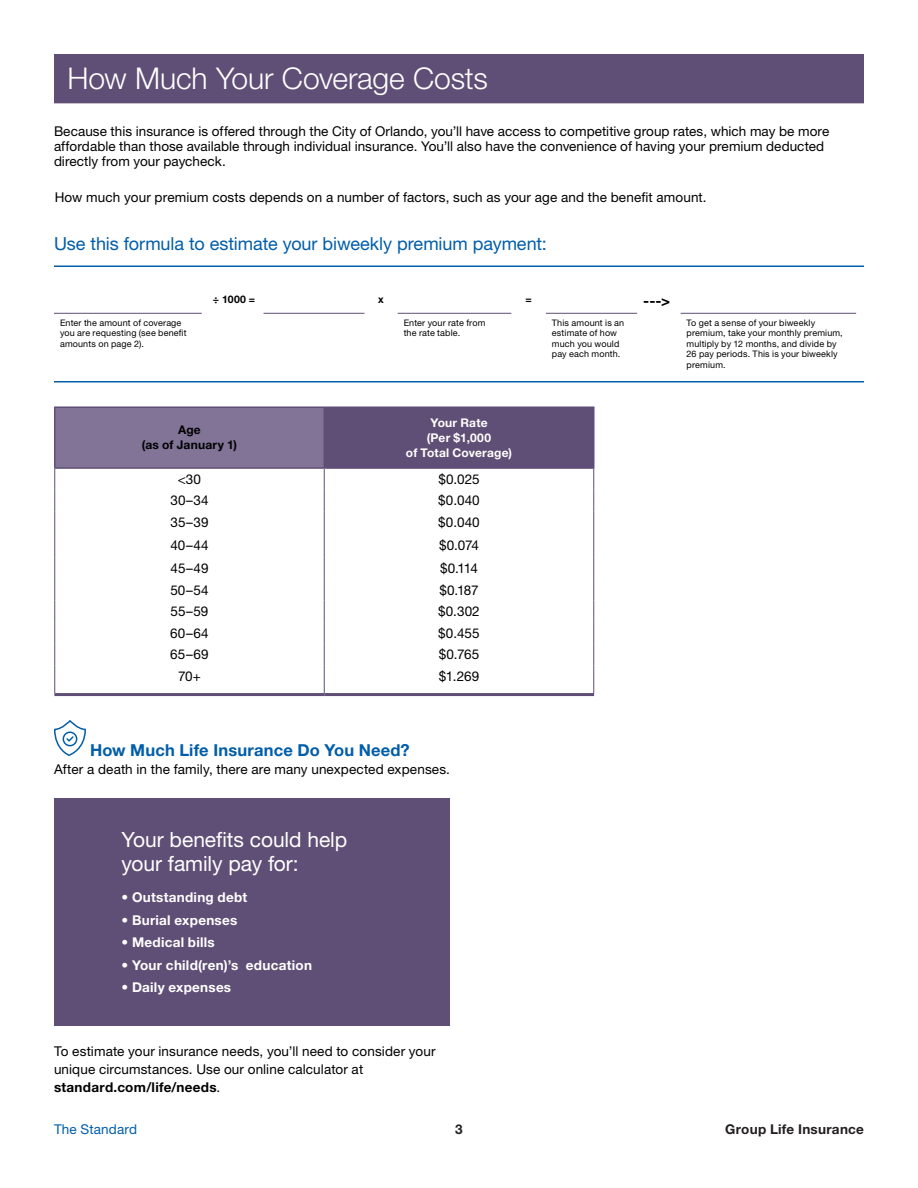
<style>
.page{position:relative;width:918px;height:1188px;background:#fff}
.page>*{position:absolute;margin:0;border:0;box-sizing:border-box;transform-origin:0 0}
.t1{font:300 30px "Helvetica Neue LT Std";letter-spacing:-.005em;color:#fff}
.t2{font:21px/24px "Helvetica Neue LT Std";letter-spacing:-.005em;color:#fff}
.t3{font:18px "Helvetica Neue LT Std";letter-spacing:-.005em;color:#005daa}
.t4{font:700 16.5px "Helvetica Neue LT Std";letter-spacing:.01em;color:#005daa}
.t5{font:700 15px "Helvetica Neue LT Std";color:#000}
.t6{font:13.5px/15px "Helvetica Neue LT Std";letter-spacing:.005em;color:#000}
.t7{font:700 13.5px "Helvetica Neue LT Std";letter-spacing:.02em;color:#fff}
.t8{font:700 13.5px "Helvetica Neue LT Std";letter-spacing:.02em;color:#231f20}
.t9{font:13.5px "Helvetica Neue LT Std";letter-spacing:.01em;color:#005daa}
.t10{font:700 12px/15px "Helvetica Neue LT Std";letter-spacing:.015em;color:#fff;text-align:center}
.t11{font:700 12px/15px "Helvetica Neue LT Std";letter-spacing:.02em;color:#000;text-align:center}
.t12{font:700 10.5px "Helvetica Neue LT Std";color:#000}
.t13{font:9px/10.5px "Helvetica Neue LT Std";letter-spacing:.015em;color:#000}
.s1{font-weight:700}
</style>
<div class="page">
<hr style="left:54px;top:313px;width:148px;height:1px;background:#5f4e75">
<hr style="left:264px;top:313px;width:100px;height:1px;background:#5f4e75">
<hr style="left:398px;top:313px;width:113px;height:1px;background:#5f4e75">
<hr style="left:546px;top:313px;width:91px;height:1px;background:#5f4e75">
<hr style="left:681px;top:313px;width:175px;height:1px;background:#5f4e75">
<hr style="left:54px;top:266px;width:810px;height:1px;background:#005daa">
<hr style="left:54px;top:381px;width:810px;height:1px;background:#005daa">
<div style="left:54px;top:54px;width:810px;height:49px;background:#5f4e75"></div>
<div style="left:55px;top:407px;width:269px;height:61px;background:#817496"></div>
<div style="left:324px;top:407px;width:270px;height:61px;background:#5f4e75"></div>
<svg style="left:54px;top:469px;width:1px;height:224px"></svg>
<hr style="left:54px;top:693px;width:270px;height:3px;background:#5f4e75">
<svg style="left:324px;top:469px;width:1px;height:224px"></svg>
<hr style="left:324px;top:693px;width:270px;height:3px;background:#5f4e75">
<svg style="left:593px;top:469px;width:1px;height:224px"></svg>
<hr style="left:324px;top:406px;width:271px;height:2px;background:#5f4e75">
<hr style="left:324px;top:467px;width:271px;height:2px;background:#5f4e75">
<hr style="left:54px;top:406px;width:270px;height:2px;background:#5f4e75">
<hr style="left:54px;top:408px;width:2px;height:59px;background:#5f4e75">
<hr style="left:54px;top:467px;width:270px;height:2px;background:#5f4e75">
<svg style="left:54px;top:720px;width:32px;height:36px"></svg>
<div style="left:54px;top:798px;width:396px;height:228px;background:#5f4e75"></div>
<h2 class="t1" style="left:68px;top:60px;width:422px">How Much Your Coverage Costs</h2>
<p class="t6" style="left:54px;top:124px;width:777px">Because this insurance is offered through the City of Orlando, you’ll have access to competitive group rates, which may be more affordable than those available through individual insurance. You’ll also have the convenience of having your premium deducted directly from your paycheck.</p>
<p class="t6" style="left:55px;top:190px;width:653px">How much your premium costs depends on a number of factors, such as your age and the benefit amount.</p>
<p class="t3" style="left:54px;top:233px;width:494px">Use this formula to estimate your biweekly premium payment:</p>
<p class="t12" style="left:213px;top:293px;width:44px">÷ 1000 =</p>
<p class="t12" style="left:378px;top:293px;width:7px">x</p>
<p class="t12" style="left:526px;top:293px;width:8px">=</p>
<p class="t5" style="left:643px;top:292px;width:29px">---&gt;</p>
<p class="t13" style="left:60px;top:317px;width:128px">Enter the amount of coverage you are requesting (see benefit amounts on page 2).</p>
<p class="t13" style="left:404px;top:317px;width:83px">Enter your rate from the rate table.</p>
<p class="t13" style="left:552px;top:317px;width:74px">This amount is an estimate of how much you would pay each month.</p>
<p class="t13" style="left:687px;top:317px;width:158px">To get a sense of your biweekly premium, take your monthly premium, multiply by 12 months, and divide by<br>26 pay periods. This is your biweekly premium.</p>
<p class="t11" style="left:142px;top:422px;width:97px">Age<br>(as of January 1)</p>
<p class="t10" style="left:406px;top:415px;width:108px">Your Rate<br>(Per $1,000<br>of Total Coverage)</p>
<p class="t6" style="left:178px;top:471px;width:25px">&lt;30</p>
<p class="t6" style="left:438px;top:471px;width:43px">$0.025</p>
<p class="t6" style="left:170px;top:493px;width:40px">30–34</p>
<p class="t6" style="left:438px;top:493px;width:43px">$0.040</p>
<p class="t6" style="left:170px;top:514px;width:40px">35–39</p>
<p class="t6" style="left:438px;top:514px;width:43px">$0.040</p>
<p class="t6" style="left:170px;top:537px;width:40px">40–44</p>
<p class="t6" style="left:439px;top:537px;width:41px">$0.074</p>
<p class="t6" style="left:170px;top:560px;width:40px">45–49</p>
<p class="t6" style="left:440px;top:560px;width:39px">$0.114</p>
<p class="t6" style="left:170px;top:582px;width:40px">50–54</p>
<p class="t6" style="left:439px;top:582px;width:41px">$0.187</p>
<p class="t6" style="left:171px;top:604px;width:39px">55–59</p>
<p class="t6" style="left:438px;top:604px;width:43px">$0.302</p>
<p class="t6" style="left:170px;top:625px;width:40px">60–64</p>
<p class="t6" style="left:438px;top:625px;width:43px">$0.455</p>
<p class="t6" style="left:170px;top:647px;width:40px">65–69</p>
<p class="t6" style="left:439px;top:647px;width:42px">$0.765</p>
<p class="t6" style="left:178px;top:669px;width:24px">70+</p>
<p class="t6" style="left:439px;top:669px;width:42px">$1.269</p>
<p class="t4" style="left:90px;top:740px;width:321px">How Much Life Insurance Do You Need?</p>
<p class="t6" style="left:54px;top:762px;width:397px">After a death in the family, there are many unexpected expenses.</p>
<p class="t2" style="left:122px;top:827px;width:227px">Your benefits could help your family pay for:</p>
<p class="t7" style="left:122px;top:889px;width:127px">• Outstanding debt</p>
<p class="t7" style="left:122px;top:912px;width:117px">• Burial expenses</p>
<p class="t7" style="left:122px;top:934px;width:95px">• Medical bills</p>
<p class="t7" style="left:122px;top:957px;width:192px">• Your child(ren)’s education</p>
<p class="t7" style="left:122px;top:979px;width:111px">• Daily expenses</p>
<p class="t6" style="left:54px;top:1042px;width:383px;line-height:18px">To estimate your insurance needs, you’ll need to consider your unique circumstances. Use our online calculator at <span class="s1">standard.com/life/needs</span>.</p>
<p class="t9" style="left:54px;top:1121px;width:85px">The Standard</p>
<p class="t8" style="left:455px;top:1121px;width:9px">3</p>
<p class="t8" style="left:725px;top:1121px;width:140px">Group Life Insurance</p>
</div>
